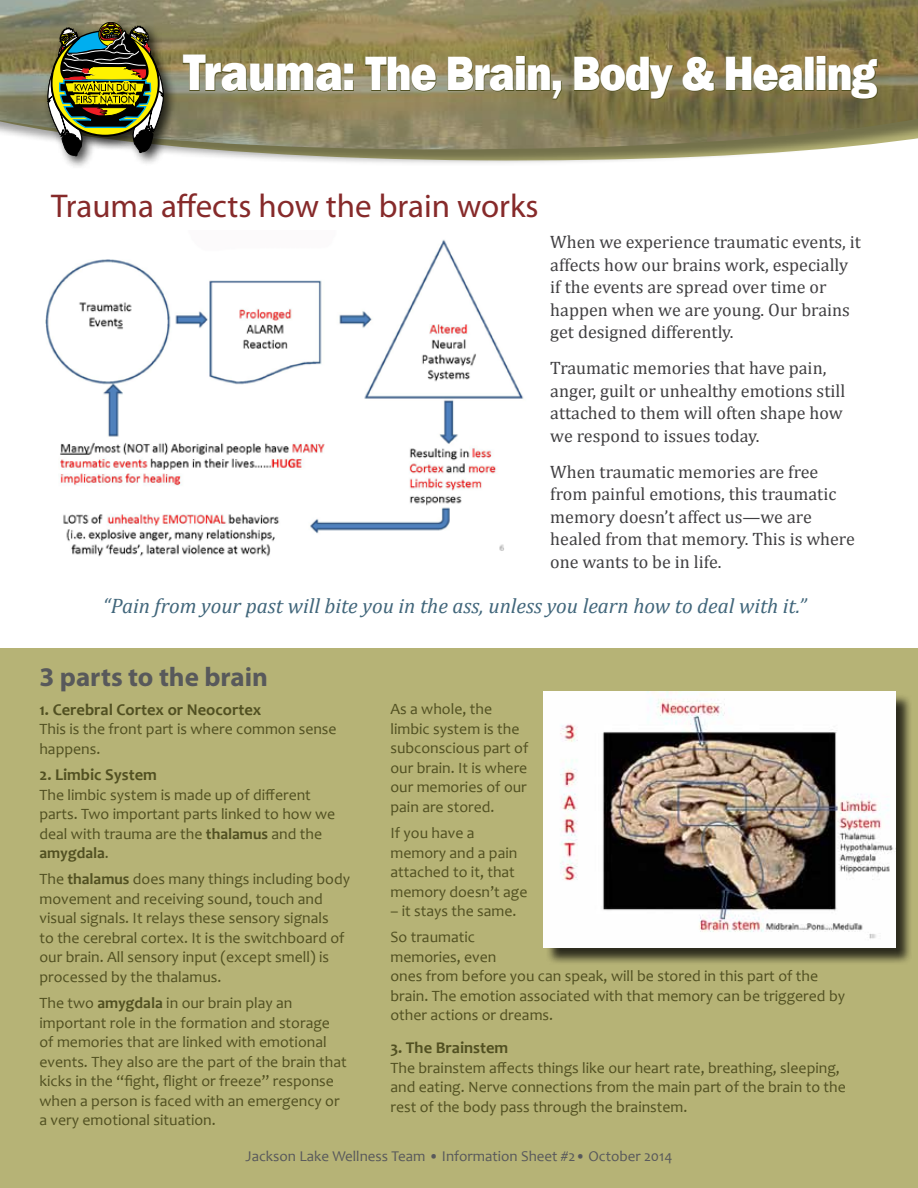
<style>
.page{position:relative;width:918px;height:1188px;background:#fff}
.page>*{position:absolute;margin:0;border:0;box-sizing:border-box;transform-origin:0 0}
.t1{font:800 49.5px "Franklin Gothic";letter-spacing:-.03em;color:#fff;scale:.91 1}
.t2{font:33px "Myriad Pro";color:#862a2a}
.t3{font:700 27px "Myriad Pro";color:#58595b}
.t4{font:italic 21px "Cambria";color:#41667b}
.t5{font:18px/22.5px "Cambria";color:#414042}
.t6{font:700 16.5px "Candara";color:#515021}
.t7{font:15.75px/19.5px "Candara";color:#515021}
.t8{font:15px "Candara";color:#58595b}
.s1{font-size:52.8px}
.s2{font-weight:700}
</style>
<div class="page">
<div style="left:0;top:0;width:918px;height:166px;background:#000;opacity:.61"></div>
<img style="left:0;top:0;width:918px;height:149px">
<svg style="left:182px;top:55px;width:172px;height:37px;background:#8c855d"></svg>
<svg style="left:365px;top:57px;width:72px;height:35px;background:#8d865e"></svg>
<svg style="left:447px;top:56px;width:115px;height:44px;background:#898157"></svg>
<svg style="left:574px;top:57px;width:100px;height:43px;background:#827648"></svg>
<svg style="left:682px;top:56px;width:33px;height:36px"></svg>
<svg style="left:725px;top:57px;width:79px;height:35px;background:#81774a"></svg>
<div style="left:805px;top:57px;width:9px;height:34px;border:1px solid #515021"></div>
<svg style="left:816px;top:56px;width:62px;height:44px;background:#817449"></svg>
<div style="left:0;top:648px;width:918px;height:540px;background:#b6b376"></div>
<img style="left:45px;top:239px;width:479px;height:318px">
<div style="left:545px;top:693px;width:368px;height:272px;background:#000;opacity:.75"></div>
<img style="left:543px;top:692px;width:352px;height:255px">
<div style="left:42px;top:17px;width:135px;height:152px;background:#000;opacity:.75"></div>
<div style="left:98px;top:22px;width:25px;height:25px;border:1px solid #000;border-radius:50%"></div>
<svg style="left:47px;top:23px;width:116px;height:133px;background:#717341"></svg>
<h1 class="t1" style="left:183px;top:42px;width:764px"><span class="s1">Trauma:</span> The Brain, Body &amp; Healing</h1>
<h2 class="t2" style="left:51px;top:186px;width:489px">Trauma affects how the brain works</h2>
<p class="t5" style="left:550px;top:231px;width:312px">When we experience traumatic events, it affects how our brains work, especially if the events are spread over time or happen when we are young. Our brains get designed differently.</p>
<p class="t5" style="left:550px;top:357px;width:296px">Traumatic memories that have pain, anger, guilt or unhealthy emotions still attached to them will often shape how we respond to issues today.</p>
<p class="t5" style="left:550px;top:460px;width:306px">When traumatic memories are free from painful emotions, this traumatic memory doesn’t affect us—we are healed from that memory. This is where one wants to be in life.</p>
<h3 class="t4" style="left:103px;top:591px;width:705px">“Pain from your past will bite you in the ass, unless you learn how to deal with it.”</h3>
<h3 class="t3" style="left:39px;top:660px;width:230px">3 parts to the brain</h3>
<p class="t6" style="left:39px;top:699px;width:223px">1. Cerebral Cortex or Neocortex</p>
<p class="t7" style="left:39px;top:719px;width:299px">This is the front part is where common sense happens.</p>
<p class="t6" style="left:39px;top:764px;width:119px">2. Limbic System</p>
<p class="t7" style="left:39px;top:785px;width:297px">The limbic system is made up of different parts. Two important parts linked to how we deal with trauma are the <span class="s2">thalamus</span> and the <span class="s2">amygdala</span>.</p>
<p class="t7" style="left:39px;top:869px;width:312px">The <span class="s2">thalamus</span> does many things including body movement and receiving sound, touch and visual signals. It relays these sensory signals<br>to the cerebral cortex. It is the switchboard of our brain. All sensory input (except smell) is processed by the thalamus.</p>
<p class="t7" style="left:39px;top:993px;width:309px">The two <span class="s2">amygdala</span> in our brain play an important role in the formation and storage of memories that are linked with emotional events. They also are the part of the brain that kicks in the “fight, flight or freeze” response when a person is faced with an emergency or a very emotional situation.</p>
<p class="t7" style="left:390px;top:699px;width:139px">As a whole, the limbic system is the subconscious part of our brain. It is where our memories of our pain are stored.</p>
<p class="t7" style="left:390px;top:823px;width:139px">If you have a memory and a pain attached to it, that memory doesn’t age</p>
<p class="t7" style="left:390px;top:898px;width:128px;line-height:26.2px">– it stays the same.<br>So traumatic</p>
<p class="t7" style="left:390px;top:947px;width:456px">memories, even<br>ones from before you can speak, will be stored in this part of the brain. The emotion associated with that memory can be triggered by other actions or dreams.</p>
<p class="t6" style="left:390px;top:1038px;width:119px">3. The Brainstem</p>
<p class="t7" style="left:390px;top:1058px;width:457px">The brainstem affects things like our heart rate, breathing, sleeping, and eating. Nerve connections from the main part of the brain to the rest of the body pass through the brainstem.</p>
<p class="t8" style="left:246px;top:1147px;width:428px">Jackson Lake Wellness Team • Information Sheet #2• October 2014</p>
</div>
